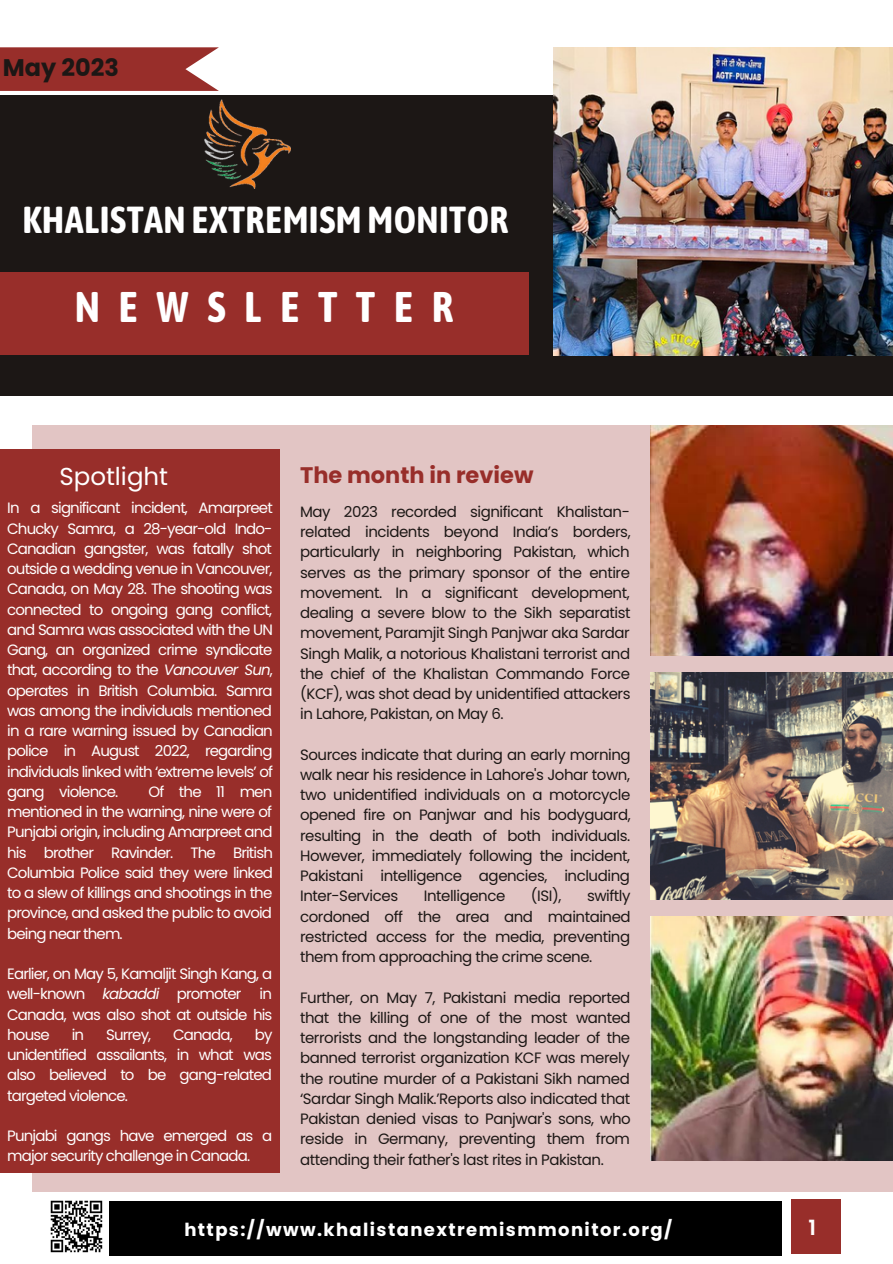
<style>
.page{position:relative;width:893px;height:1264px;background:#fff}
.page>*{position:absolute;margin:0;border:0;box-sizing:border-box;transform-origin:0 0}
.t1{font:700 42.75px "Asap Condensed";letter-spacing:.43em;color:#fff}
.t2{font:700 37.5px "Asap Condensed";letter-spacing:.01em;color:#fff}
.t3{font:24.45px "Poppins";color:#fff}
.t4{font:700 24px "Poppins";color:#1c1715}
.t5{font:700 22.5px "Poppins";color:#982e2a}
.t6{font:600 21px "Poppins";color:#fff}
.t7{font:700 18px "Poppins";letter-spacing:.08em;color:#fff}
.t8{font:15px/20.2px "Poppins";letter-spacing:-.03em;color:#1c1715;text-align:justify}
.t9{font:15px/20.2px "Poppins";letter-spacing:-.055em;color:#fff;text-align:justify}
.s1{font-style:italic}
</style>
<div class="page">
<div style="left:0;top:95px;width:892px;height:300px;background:#1c1715"></div>
<div style="left:32px;top:425px;width:860px;height:766px;background:#e2c5c4"></div>
<div style="left:0;top:449px;width:280px;height:723px;background:#982e2a"></div>
<div style="left:0;top:272px;width:528px;height:83px;background:#982e2a"></div>
<img style="left:554px;top:47px;width:338px;height:308px">
<img style="left:204px;top:100px;width:86px;height:89px">
<svg style="left:0;top:47px;width:219px;height:44px;background:#a03f3c"></svg>
<div style="left:109px;top:1201px;width:672px;height:54px;background:#000"></div>
<div style="left:791px;top:1199px;width:49px;height:54px;background:#982e2a"></div>
<img style="left:50px;top:1200px;width:53px;height:53px">
<img style="left:650px;top:425px;width:242px;height:230px">
<img style="left:650px;top:672px;width:242px;height:227px">
<img style="left:650px;top:916px;width:242px;height:244px">
<p class="t4" style="left:3px;top:51px;width:118px">May 2023</p>
<p class="t2" style="left:22px;top:198px;width:488px">KHALISTAN EXTREMISMMONITOR</p>
<p class="t1" style="left:75px;top:282px;width:380px">NEWSLETTER</p>
<p class="t3" style="left:59px;top:459px;width:110px">Spotlight</p>
<p class="t9" style="left:7px;top:498px;width:267px">In a significant incident, Amarpreet Chucky Samra, a 28-year-old Indo-Canadian gangster, was fatally shot outside a wedding venue in Vancouver, Canada, on May 28. The shooting was connected to ongoing gang conflict, and Samra was associated with the UN Gang, an organized crime syndicate that, according to the <span class="s1">Vancouver Sun</span>, operates in British Columbia. Samra was among the individuals mentioned in a rare warning issued by Canadian police in August 2022, regarding individuals linked with ‘extreme levels’ of gang violence.</p>
<p class="t9" style="left:7px;top:781px;width:267px;text-indent:141px">Of the 11 men mentioned in the warning, nine were of Punjabi origin, including Amarpreet and his brother Ravinder. The British Columbia Police said they were linked to a slew of killings and shootings in the province, and asked the public to avoid being near them.</p>
<p class="t9" style="left:7px;top:963px;width:267px">Earlier, on May 5, Kamaljit Singh Kang, a well-known <span class="s1">kabaddi</span> promoter in Canada, was also shot at outside his house</p>
<p class="t9" style="left:72px;top:1024px;width:14px">in</p>
<p class="t9" style="left:106px;top:1024px;width:47px">Surrey,</p>
<p class="t9" style="left:173px;top:1024px;width:61px">Canada,</p>
<p class="t9" style="left:7px;top:1024px;width:267px;text-indent:247px">by unidentified assailants, in what was also believed to be gang-related targeted violence.</p>
<p class="t9" style="left:7px;top:1125px;width:266px">Punjabi gangs have emerged as a major security challenge in Canada.</p>
<p class="t5" style="left:300px;top:459px;width:235px">The month in review</p>
<p class="t8" style="left:300px;top:501px;width:332px">May 2023 recorded significant Khalistan&shy;related incidents beyond India’s borders, particularly in neighboring Pakistan, which serves as the primary sponsor of the entire movement. In a significant development, dealing a severe blow to the Sikh separatist movement, Paramjit Singh Panjwar aka Sardar Singh Malik, a notorious Khalistani terrorist and the chief of the Khalistan Commando Force (KCF), was shot dead by unidentified attackers in Lahore, Pakistan, on May 6.</p>
<p class="t8" style="left:300px;top:744px;width:332px">Sources indicate that during an early morning walk near his residence in Lahore's Johar town, two unidentified individuals on a motorcycle opened fire on Panjwar and his bodyguard, resulting in the death of both individuals.<br>However, immediately following the incident, Pakistani intelligence agencies, including Inter-Services</p>
<p class="t8" style="left:424px;top:886px;width:83px">Intelligence</p>
<p class="t8" style="left:531px;top:886px;width:32px">(ISI),</p>
<p class="t8" style="left:300px;top:886px;width:332px;text-indent:287px">swiftly cordoned off the area and maintained restricted access for the media, preventing them from approaching the crime scene.</p>
<p class="t8" style="left:300px;top:987px;width:332px">Further, on May 7, Pakistani media reported that the killing of one of the most wanted terrorists and the longstanding leader of the banned terrorist organization KCF was merely the routine murder of a Pakistani Sikh named ‘Sardar Singh Malik.’Reports also indicated that Pakistan denied visas to Panjwar's sons, who reside in Germany, preventing them from attending their father's last rites in Pakistan.</p>
<p class="t7" style="left:184px;top:1217px;width:489px">https://www.khalistanextremismmonitor.org/</p>
<p class="t6" style="left:808px;top:1212px;width:9px">1</p>
</div>
